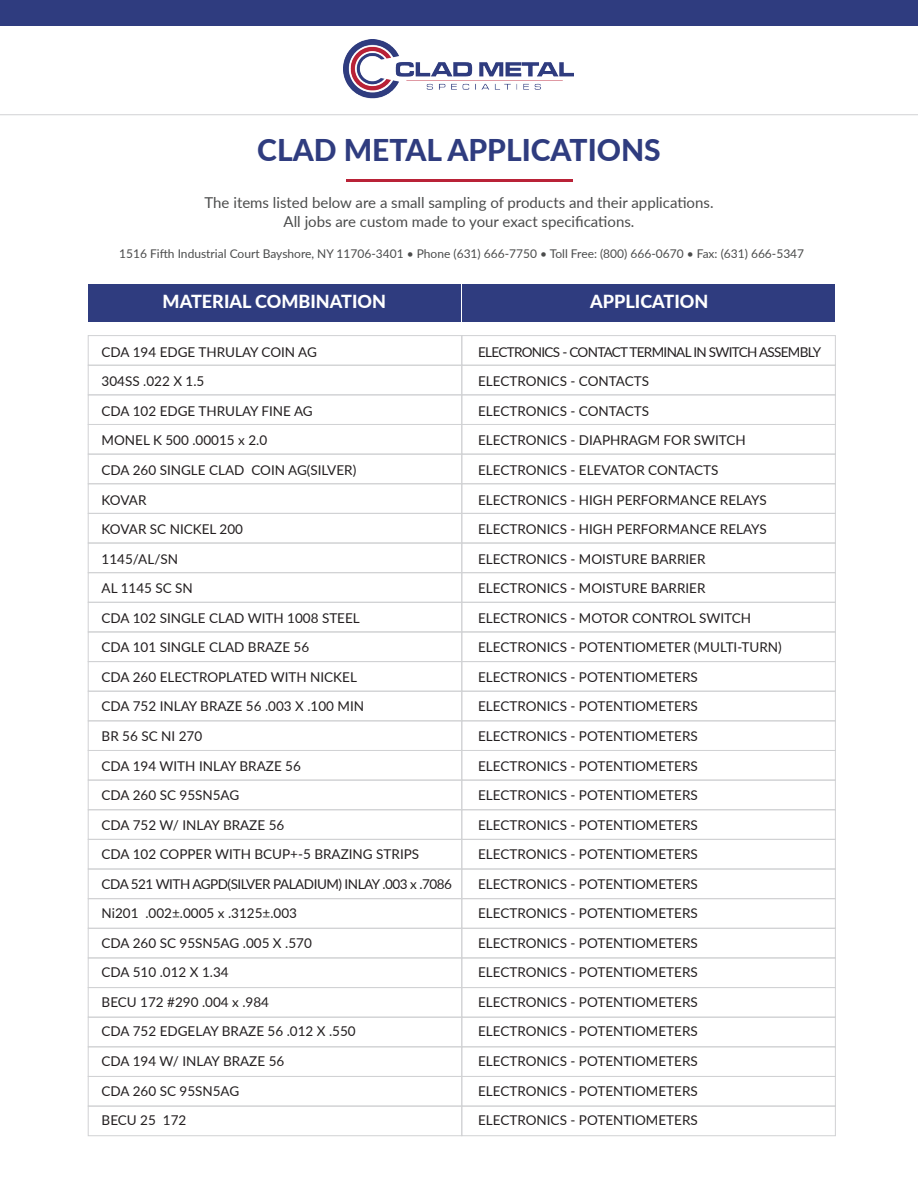
<style>
.page{position:relative;width:918px;height:1188px;background:#fff}
.page>*{position:absolute;margin:0;border:0;box-sizing:border-box;transform-origin:0 0}
.t1{font:800 30px "Lato";color:#2f3c7f}
.t2{font:800 18px "Lato";color:#fff}
.t3{font:15px/19.5px "Lato";color:#4b4c4c;text-align:center}
.t4{font:13.5px/29.5px "Lato";color:#231f20}
.t5{font:12px "Lato";color:#4b4c4c}
</style>
<div class="page">
<img style="left:344px;top:40px;width:230px;height:59px">
<div style="left:0;top:0;width:918px;height:26px;background:#2f3c7f"></div>
<hr style="left:346px;top:180px;width:226px;height:2px;background:#b92237">
<hr style="left:0;top:114px;width:918px;height:1px;background:#d1d2d4">
<div style="left:88px;top:335px;width:374px;height:31px;border:1px solid #d1d2d4"></div>
<div style="left:461px;top:335px;width:375px;height:31px;border:1px solid #d1d2d4"></div>
<div style="left:88px;top:365px;width:374px;height:30px;border:1px solid #d1d2d4"></div>
<div style="left:461px;top:365px;width:375px;height:30px;border:1px solid #d1d2d4"></div>
<div style="left:88px;top:394px;width:374px;height:31px;border:1px solid #d1d2d4"></div>
<div style="left:461px;top:394px;width:375px;height:31px;border:1px solid #d1d2d4"></div>
<div style="left:88px;top:424px;width:374px;height:31px;border:1px solid #d1d2d4"></div>
<div style="left:461px;top:424px;width:375px;height:31px;border:1px solid #d1d2d4"></div>
<div style="left:88px;top:454px;width:374px;height:30px;border:1px solid #d1d2d4"></div>
<div style="left:461px;top:454px;width:375px;height:30px;border:1px solid #d1d2d4"></div>
<div style="left:88px;top:483px;width:374px;height:31px;border:1px solid #d1d2d4"></div>
<div style="left:461px;top:483px;width:375px;height:31px;border:1px solid #d1d2d4"></div>
<div style="left:88px;top:513px;width:374px;height:30px;border:1px solid #d1d2d4"></div>
<div style="left:461px;top:513px;width:375px;height:30px;border:1px solid #d1d2d4"></div>
<div style="left:88px;top:543px;width:374px;height:30px;border:1px solid #d1d2d4"></div>
<div style="left:461px;top:543px;width:375px;height:30px;border:1px solid #d1d2d4"></div>
<div style="left:88px;top:572px;width:374px;height:31px;border:1px solid #d1d2d4"></div>
<div style="left:461px;top:572px;width:375px;height:31px;border:1px solid #d1d2d4"></div>
<div style="left:88px;top:602px;width:374px;height:30px;border:1px solid #d1d2d4"></div>
<div style="left:461px;top:602px;width:375px;height:30px;border:1px solid #d1d2d4"></div>
<div style="left:88px;top:632px;width:374px;height:30px;border:1px solid #d1d2d4"></div>
<div style="left:461px;top:632px;width:375px;height:30px;border:1px solid #d1d2d4"></div>
<div style="left:88px;top:661px;width:374px;height:31px;border:1px solid #d1d2d4"></div>
<div style="left:461px;top:661px;width:375px;height:31px;border:1px solid #d1d2d4"></div>
<div style="left:88px;top:691px;width:374px;height:30px;border:1px solid #d1d2d4"></div>
<div style="left:461px;top:691px;width:375px;height:30px;border:1px solid #d1d2d4"></div>
<div style="left:88px;top:720px;width:374px;height:31px;border:1px solid #d1d2d4"></div>
<div style="left:461px;top:720px;width:375px;height:31px;border:1px solid #d1d2d4"></div>
<div style="left:88px;top:750px;width:374px;height:30px;border:1px solid #d1d2d4"></div>
<div style="left:461px;top:750px;width:375px;height:30px;border:1px solid #d1d2d4"></div>
<div style="left:88px;top:780px;width:374px;height:30px;border:1px solid #d1d2d4"></div>
<div style="left:461px;top:780px;width:375px;height:30px;border:1px solid #d1d2d4"></div>
<div style="left:88px;top:809px;width:374px;height:31px;border:1px solid #d1d2d4"></div>
<div style="left:461px;top:809px;width:375px;height:31px;border:1px solid #d1d2d4"></div>
<div style="left:88px;top:839px;width:374px;height:30px;border:1px solid #d1d2d4"></div>
<div style="left:461px;top:839px;width:375px;height:30px;border:1px solid #d1d2d4"></div>
<div style="left:88px;top:869px;width:374px;height:30px;border:1px solid #d1d2d4"></div>
<div style="left:461px;top:869px;width:375px;height:30px;border:1px solid #d1d2d4"></div>
<div style="left:88px;top:898px;width:374px;height:31px;border:1px solid #d1d2d4"></div>
<div style="left:461px;top:898px;width:375px;height:31px;border:1px solid #d1d2d4"></div>
<div style="left:88px;top:928px;width:374px;height:30px;border:1px solid #d1d2d4"></div>
<div style="left:461px;top:928px;width:375px;height:30px;border:1px solid #d1d2d4"></div>
<div style="left:88px;top:958px;width:374px;height:30px;border:1px solid #d1d2d4"></div>
<div style="left:461px;top:958px;width:375px;height:30px;border:1px solid #d1d2d4"></div>
<div style="left:88px;top:987px;width:374px;height:31px;border:1px solid #d1d2d4"></div>
<div style="left:461px;top:987px;width:375px;height:31px;border:1px solid #d1d2d4"></div>
<div style="left:88px;top:1017px;width:374px;height:30px;border:1px solid #d1d2d4"></div>
<div style="left:461px;top:1017px;width:375px;height:30px;border:1px solid #d1d2d4"></div>
<div style="left:88px;top:1046px;width:374px;height:31px;border:1px solid #d1d2d4"></div>
<div style="left:461px;top:1046px;width:375px;height:31px;border:1px solid #d1d2d4"></div>
<div style="left:88px;top:284px;width:373px;height:38px;background:#2f3c7f"></div>
<div style="left:463px;top:284px;width:372px;height:38px;background:#2f3c7f"></div>
<div style="left:88px;top:1076px;width:374px;height:30px;border:1px solid #d1d2d4"></div>
<div style="left:461px;top:1076px;width:375px;height:30px;border:1px solid #d1d2d4"></div>
<div style="left:88px;top:1106px;width:374px;height:30px;border:1px solid #d1d2d4"></div>
<div style="left:461px;top:1106px;width:375px;height:30px;border:1px solid #d1d2d4"></div>
<h1 class="t1" style="left:257px;top:128px;width:405px">CLAD METAL APPLICATIONS</h1>
<p class="t3" style="left:205px;top:192px;width:510px">The items listed below are a small sampling of products and their applications.<br>All jobs are custom made to your exact specifications.</p>
<p class="t5" style="left:119px;top:245px;width:687px">1516 Fifth Industrial Court Bayshore, NY 11706-3401 • Phone (631) 666-7750 • Toll Free: (800) 666-0670 • Fax: (631) 666-5347</p>
<h2 class="t2" style="left:163px;top:288px;width:225px">MATERIAL COMBINATION</h2>
<h2 class="t2" style="left:590px;top:288px;width:120px">APPLICATION</h2>
<p class="t4" style="left:102px;top:337px;width:352px">CDA 194 EDGE THRULAY COIN AG<br>304SS .022 X 1.5<br>CDA 102 EDGE THRULAY FINE AG<br>MONEL K 500 .00015 x 2.0<br>CDA 260 SINGLE CLAD COIN AG(SILVER)<br>KOVAR<br>KOVAR SC NICKEL 200<br>1145/AL/SN<br>AL 1145 SC SN<br>CDA 102 SINGLE CLAD WITH 1008 STEEL<br>CDA 101 SINGLE CLAD BRAZE 56<br>CDA 260 ELECTROPLATED WITH NICKEL<br>CDA 752 INLAY BRAZE 56 .003 X .100 MIN<br>BR 56 SC NI 270<br>CDA 194 WITH INLAY BRAZE 56<br>CDA 260 SC 95SN5AG<br>CDA 752 W/ INLAY BRAZE 56<br>CDA 102 COPPER WITH BCUP+-5 BRAZING STRIPS<br>CDA 521 WITH AGPD(SILVER PALADIUM) INLAY .003 x .7086<br>Ni201 .002±.0005 x .3125±.003<br>CDA 260 SC 95SN5AG .005 X .570<br>CDA 510 .012 X 1.34<br>BECU 172 #290 .004 x .984<br>CDA 752 EDGELAY BRAZE 56 .012 X .550<br>CDA 194 W/ INLAY BRAZE 56<br>CDA 260 SC 95SN5AG<br>BECU 25 172</p>
<p class="t4" style="left:478px;top:337px;width:345px">ELECTRONICS - CONTACT TERMINAL IN SWITCH ASSEMBLY<br>ELECTRONICS - CONTACTS<br>ELECTRONICS - CONTACTS<br>ELECTRONICS - DIAPHRAGM FOR SWITCH<br>ELECTRONICS - ELEVATOR CONTACTS<br>ELECTRONICS - HIGH PERFORMANCE RELAYS<br>ELECTRONICS - HIGH PERFORMANCE RELAYS<br>ELECTRONICS - MOISTURE BARRIER<br>ELECTRONICS - MOISTURE BARRIER<br>ELECTRONICS - MOTOR CONTROL SWITCH<br>ELECTRONICS - POTENTIOMETER (MULTI-TURN)<br>ELECTRONICS - POTENTIOMETERS<br>ELECTRONICS - POTENTIOMETERS<br>ELECTRONICS - POTENTIOMETERS<br>ELECTRONICS - POTENTIOMETERS<br>ELECTRONICS - POTENTIOMETERS<br>ELECTRONICS - POTENTIOMETERS<br>ELECTRONICS - POTENTIOMETERS<br>ELECTRONICS - POTENTIOMETERS<br>ELECTRONICS - POTENTIOMETERS<br>ELECTRONICS - POTENTIOMETERS<br>ELECTRONICS - POTENTIOMETERS<br>ELECTRONICS - POTENTIOMETERS<br>ELECTRONICS - POTENTIOMETERS<br>ELECTRONICS - POTENTIOMETERS<br>ELECTRONICS - POTENTIOMETERS<br>ELECTRONICS - POTENTIOMETERS</p>
</div>
